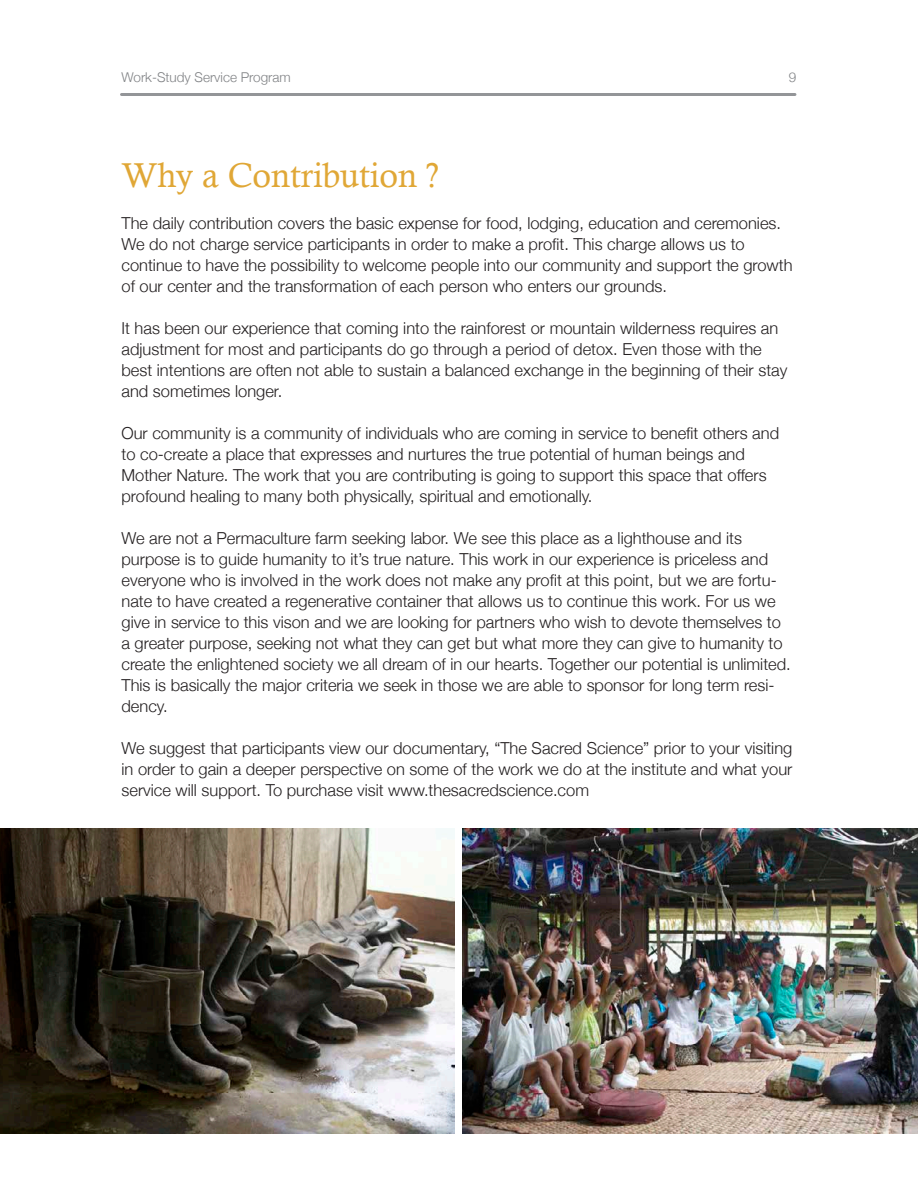
<style>
.page{position:relative;width:918px;height:1188px;background:#fff}
.page>*{position:absolute;margin:0;border:0;box-sizing:border-box;transform-origin:0 0}
.bullet_2{font:34.5px "Calisto";color:#e0a736}
.body{font:300 16.5px/21px "Helvetica Neue";color:#231f20}
.t1{font:300 13.5px "Helvetica Neue";color:#808285}
</style>
<div class="page">
<hr style="left:122px;top:93px;width:673px;height:3px;background:#939598">
<img style="left:0;top:828px;width:454px;height:306px">
<img style="left:462px;top:828px;width:456px;height:306px">
<p class="t1" style="left:122px;top:66px;width:171px">Work-Study Service Program</p>
<p class="t1" style="left:789px;top:66px;width:9px">9</p>
<p class="bullet_2" style="left:122px;top:155px;width:319px">Why a Contribution ?</p>
<p class="body" style="left:122px;top:211px;width:673px">The daily contribution covers the basic expense for food, lodging, education and ceremonies.<br>We do not charge service participants in order to make a profit. This charge allows us to continue to have the possibility to welcome people into our community and support the growth of our center and the transformation of each person who enters our grounds.</p>
<p class="body" style="left:122px;top:316px;width:667px">It has been our experience that coming into the rainforest or mountain wilderness requires an adjustment for most and participants do go through a period of detox. Even those with the best intentions are often not able to sustain a balanced exchange in the beginning of their stay and sometimes longer.</p>
<p class="body" style="left:122px;top:421px;width:659px">Our community is a community of individuals who are coming in service to benefit others and to co-create a place that expresses and nurtures the true potential of human beings and Mother Nature. The work that you are contributing is going to support this space that offers profound healing to many both physically, spiritual and emotionally.</p>
<p class="body" style="left:122px;top:526px;width:671px">We are not a Permaculture farm seeking labor. We see this place as a lighthouse and its purpose is to guide humanity to it’s true nature. This work in our experience is priceless and everyone who is involved in the work does not make any profit at this point, but we are fortu&shy;nate to have created a regenerative container that allows us to continue this work. For us we give in service to this vison and we are looking for partners who wish to devote themselves to a greater purpose, seeking not what they can get but what more they can give to humanity to create the enlightened society we all dream of in our hearts. Together our potential is unlimited.<br>This is basically the major criteria we seek in those we are able to sponsor for long term resi&shy;dency.</p>
<p class="body" style="left:122px;top:736px;width:672px;text-align:justify">We suggest that participants view our documentary, “The Sacred Science” prior to your visiting in order to gain a deeper perspective on some of the work we do at the institute and what your service will support. To purchase visit www.thesacredscience.com</p>
</div>
